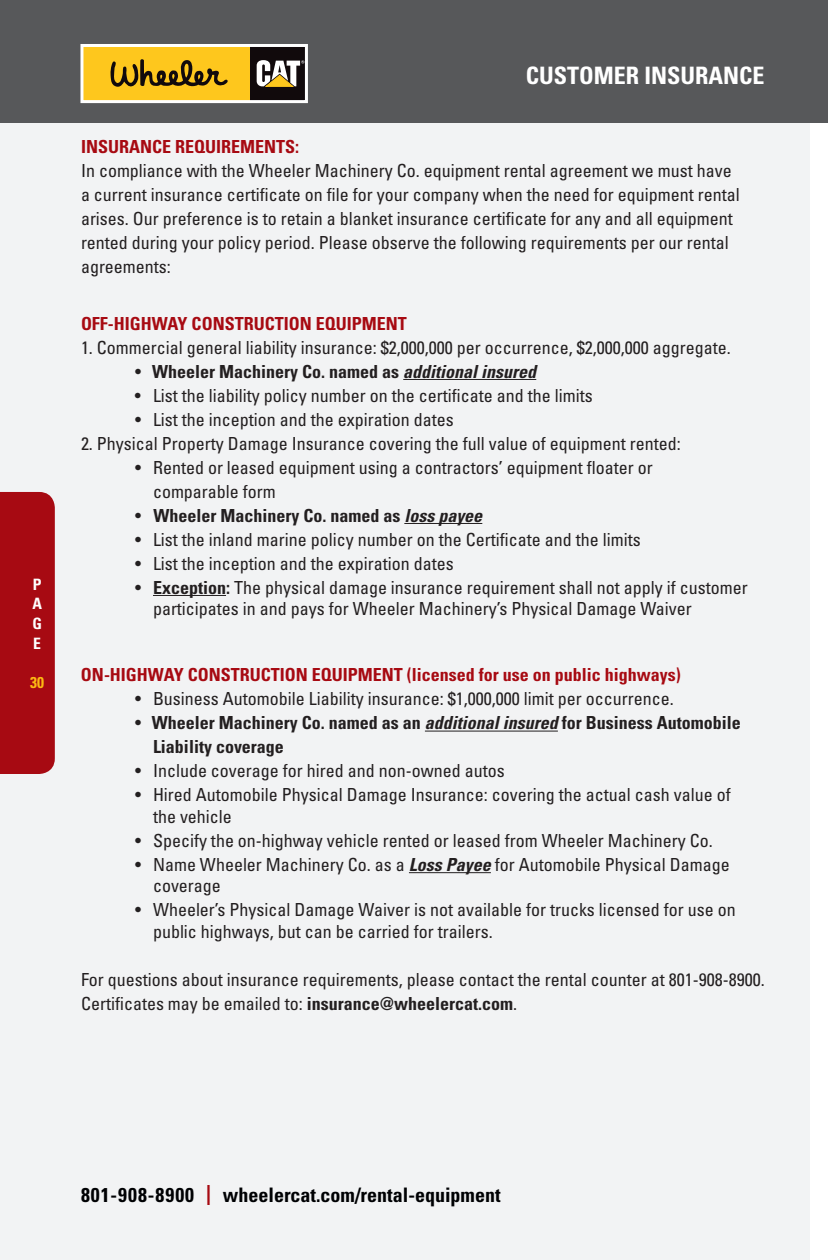
<style>
.page{position:relative;width:828px;height:1260px;background:#fff}
.page>*{position:absolute;margin:0;border:0;box-sizing:border-box;transform-origin:0 0}
.t1{font:700 condensed 24px "Univers LT Std";color:#fff}
.t2{font:700 condensed 20px "Univers LT Std";color:#000103}
.t3{font:condensed 18px/24px "Univers LT Std";color:#231f20}
.t4{font:700 condensed 18px/24px "Univers LT Std";color:#231f20}
.t5{font:700 condensed 18px "Univers LT Std";color:#a70a12}
.t6{font:700 condensed 15.6px/19.6px "Univers LT Std";color:#fff;text-align:justify}
.t7{font:700 condensed 15.6px "Univers LT Std";color:#fcba13}
.s1{font-weight:400}
.s2{font-style:italic}
.s3{font-weight:700}
.s4{font-weight:700;font-style:italic}
.s5{color:#a70a12}
</style>
<div class="page">
<div style="left:0;top:0;width:810px;height:1260px;background:#f2f3f4"></div>
<div style="left:0;top:0;width:828px;height:123px;background:#57585a"></div>
<div style="left:0;top:492px;width:55px;height:282px;background:#a70a12"></div>
<div style="left:82px;top:45px;width:168px;height:57px;background:#fec71d"></div>
<div style="left:250px;top:45px;width:56px;height:57px;background:#110a0c"></div>
<svg style="left:257px;top:60px;width:47px;height:27px"></svg>
<svg style="left:110px;top:59px;width:118px;height:28px"></svg>
<div style="left:80px;top:44px;width:228px;height:59px;border:3px solid #fff"></div>
<hr style="left:403px;top:379px;width:133px;height:1px;background:#231f20">
<hr style="left:404px;top:523px;width:78px;height:1px;background:#231f20">
<hr style="left:153px;top:595px;width:73px;height:1px;background:#231f20">
<hr style="left:425px;top:731px;width:133px;height:1px;background:#231f20">
<hr style="left:409px;top:872px;width:82px;height:1px;background:#231f20">
<p class="t6" style="left:32px;top:574px;width:11px">P A G E</p>
<p class="t7" style="left:30px;top:673px;width:15px">30</p>
<h1 class="t1" style="left:526px;top:61px;width:240px">CUSTOMER INSURANCE</h1>
<p class="t5" style="left:81px;top:135px;width:220px">INSURANCE REQUIREMENTS:</p>
<p class="t3" style="left:81px;top:158px;width:660px">In compliance with the Wheeler Machinery Co. equipment rental agreement we must have a current insurance certificate on file for your company when the need for equipment rental arises. Our preference is to retain a blanket insurance certificate for any and all equipment rented during your policy period. Please observe the following requirements per our rental agreements:</p>
<p class="t5" style="left:81px;top:312px;width:327px">OFF-HIGHWAY CONSTRUCTION EQUIPMENT</p>
<p class="t3" style="left:81px;top:335px;width:651px">1. Commercial general liability insurance: $2,000,000 per occurrence, $2,000,000 aggregate.</p>
<p class="t4" style="left:135px;top:359px;width:403px"><span class="s1">•</span> Wheeler Machinery Co. named as <span class="s2">additional insured</span></p>
<p class="t3" style="left:135px;top:383px;width:459px">• List the liability policy number on the certificate and the limits</p>
<p class="t3" style="left:135px;top:407px;width:320px">• List the inception and the expiration dates</p>
<p class="t3" style="left:81px;top:431px;width:601px">2. Physical Property Damage Insurance covering the full value of equipment rented:</p>
<p class="t3" style="left:153px;top:455px;width:501px;text-indent:-18px">• Rented or leased equipment using a contractors’ equipment floater or comparable form</p>
<p class="t4" style="left:135px;top:503px;width:349px"><span class="s1">•</span> Wheeler Machinery Co. named as <span class="s2">loss payee</span></p>
<p class="t3" style="left:135px;top:527px;width:507px">• List the inland marine policy number on the Certificate and the limits</p>
<p class="t3" style="left:135px;top:551px;width:320px">• List the inception and the expiration dates</p>
<p class="t3" style="left:153px;top:576px;width:596px;line-height:21.6px;text-indent:-18px">• <span class="s3">Exception:</span> The physical damage insurance requirement shall not apply if customer participates in and pays for Wheeler Machinery’s Physical Damage Waiver</p>
<p class="t5" style="left:81px;top:664px;width:601px">ON-HIGHWAY CONSTRUCTION EQUIPMENT (licensed for use on public highways)</p>
<p class="t3" style="left:135px;top:687px;width:540px">• Business Automobile Liability insurance: $1,000,000 limit per occurrence.</p>
<p class="t4" style="left:153px;top:711px;width:589px;text-indent:-18px"><span class="s1">•</span> Wheeler Machinery Co. named as an <span class="s2">additional insured</span> for Business Automobile<br>Liability coverage</p>
<p class="t3" style="left:135px;top:759px;width:371px">• Include coverage for hired and non-owned autos</p>
<p class="t3" style="left:153px;top:784px;width:579px;line-height:21.6px;text-indent:-18px">• Hired Automobile Physical Damage Insurance: covering the actual cash value of the vehicle</p>
<p class="t3" style="left:135px;top:828px;width:579px">• Specify the on-highway vehicle rented or leased from Wheeler Machinery Co.</p>
<p class="t3" style="left:153px;top:853px;width:578px;line-height:21.6px;text-indent:-18px">• Name Wheeler Machinery Co. as a <span class="s4">Loss Payee</span> for Automobile Physical Damage coverage</p>
<p class="t3" style="left:153px;top:899px;width:584px;line-height:21.6px;text-indent:-18px">• Wheeler’s Physical Damage Waiver is not available for trucks licensed for use on public highways, but can be carried for trailers.</p>
<p class="t3" style="left:81px;top:967px;width:685px">For questions about insurance requirements, please contact the rental counter at 801-908-8900.<br>Certificates may be emailed to: <span class="s3">insurance@wheelercat.com</span>.</p>
<p class="t2" style="left:81px;top:1182px;width:421px">801-908-8900 <span class="s5">|</span> wheelercat.com/rental-equipment</p>
</div>
